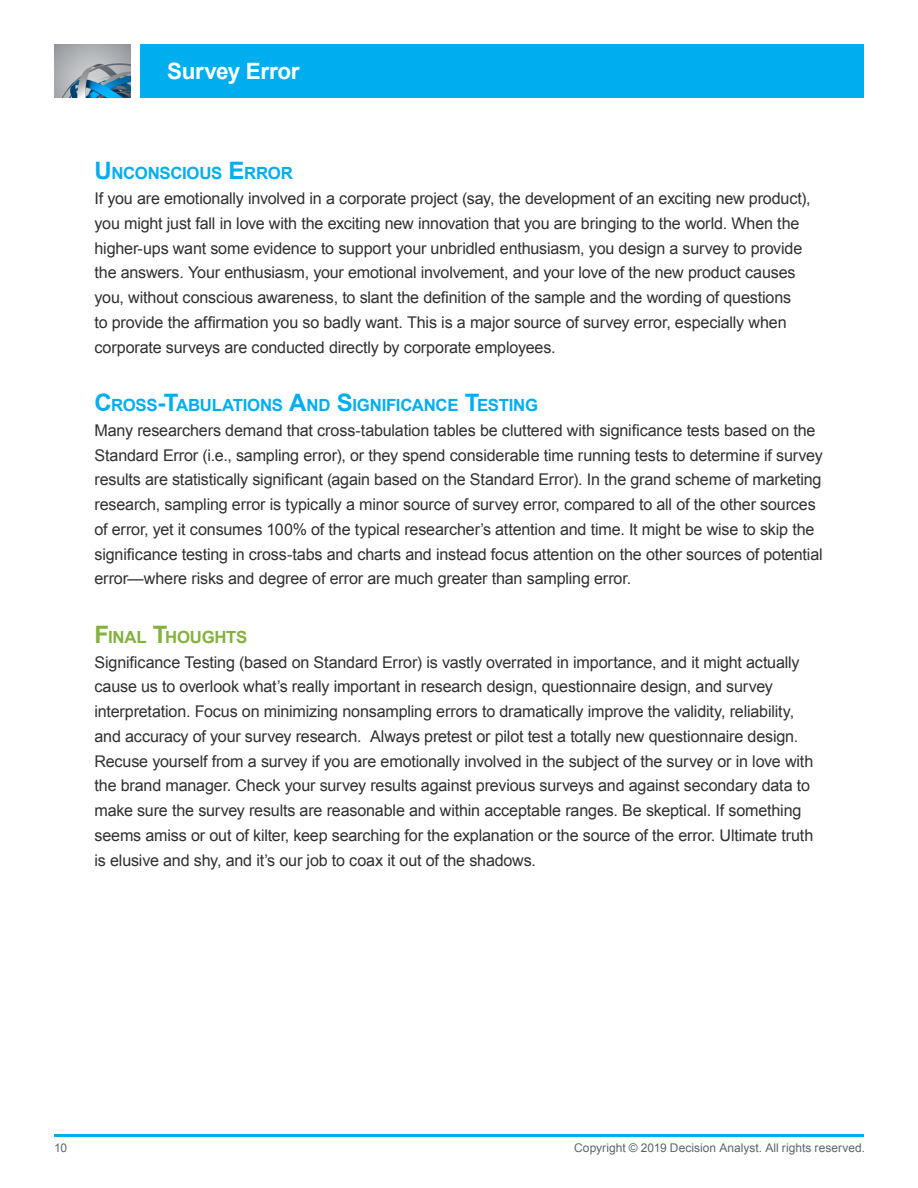
<style>
.page{position:relative;width:918px;height:1188px;background:#fff}
.page>*{position:absolute;margin:0;border:0;box-sizing:border-box;transform-origin:0 0}
.t1{font:700 22.5px "Arial";letter-spacing:-.015em;color:#fff}
.Blue_headers{font:700 16.8px "Arial";letter-spacing:-.015em;color:#00aeef}
.Blue_headers-2{font:700 16.8px "Arial";letter-spacing:-.015em;color:#84b13f}
.t2{font:16.2px/24.8px "Arial";letter-spacing:-.01em;color:#312f30}
.t3{font:12px "Arial";color:#58676e}
.s1{font-size:24px}
</style>
<div class="page">
<hr style="left:54px;top:1134px;width:810px;height:3px;background:#00aeef">
<div style="left:140px;top:44px;width:724px;height:53px;background:#00aeef"></div>
<img style="left:54px;top:44px;width:76px;height:54px">
<h1 class="t1" style="left:167px;top:56px;width:134px">Survey Error</h1>
<p class="Blue_headers" style="left:94px;top:162px;width:105px"><span class="s1">U</span>NCONSCIOUS</p>
<p class="Blue_headers" style="left:229px;top:162px;width:29px"><span class="s1">E</span>RROR</p>
<p class="t2" style="left:94px;top:186px;width:718px">If you are emotionally involved in a corporate project (say, the development of an exciting new product), you might just fall in love with the exciting new innovation that you are bringing to the world. When the higher-ups want some evidence to support your unbridled enthusiasm, you design a survey to provide the answers. Your enthusiasm, your emotional involvement, and your love of the new product causes you, without conscious awareness, to slant the definition of the sample and the wording of questions<br>to provide the affirmation you so badly want. This is a major source of survey error, especially when corporate surveys are conducted directly by corporate employees.</p>
<p class="Blue_headers" style="left:94px;top:394px;width:29px"><span class="s1">C</span>ROSS</p>
<p class="Blue_headers" style="left:157px;top:394px;width:331px"><span class="s1">-T</span>ABULATIONS <span class="s1">A</span>ND <span class="s1">S</span>IGNIFICANCE <span class="s1">T</span>EST</p>
<p class="Blue_headers" style="left:509px;top:394px;width:31px">ING</p>
<p class="t2" style="left:94px;top:418px;width:730px">Many researchers demand that cross-tabulation tables be cluttered with significance tests based on the Standard Error (i.e., sampling error), or they spend considerable time running tests to determine if survey results are statistically significant (again based on the Standard Error). In the grand scheme of marketing research, sampling error is typically a minor source of survey error, compared to all of the other sources of error, yet it consumes 100% of the typical researcher’s attention and time. It might be wise to skip the significance testing in cross-tabs and charts and instead focus attention on the other sources of potential error—where risks and degree of error are much greater than sampling error.</p>
<p class="Blue_headers-2" style="left:94px;top:626px;width:143px"><span class="s1">F</span>INAL <span class="s1">T</span>HOU GHTS</p>
<p class="t2" style="left:94px;top:650px;width:720px">Significance Testing (based on Standard Error) is vastly overrated in importance, and it might actually cause us to overlook what’s really important in research design, questionnaire design, and survey interpretation. Focus on minimizing nonsampling errors to dramatically improve the validity, reliability, and accuracy of your survey research. Always pretest or pilot test a totally new questionnaire design.<br>Recuse yourself from a survey if you are emotionally involved in the subject of the survey or in love with the brand manager. Check your survey results against previous surveys and against secondary data to make sure the survey results are reasonable and within acceptable ranges. Be skeptical. If something seems amiss or out of kilter, keep searching for the explanation or the source of the error. Ultimate truth is elusive and shy, and it’s our job to coax it out of the shadows.</p>
<p class="t3" style="left:54px;top:1140px;width:15px">10</p>
<p class="t3" style="left:574px;top:1140px;width:292px">Copyright © 2019 Decision Analyst. All rights reserved.</p>
</div>
